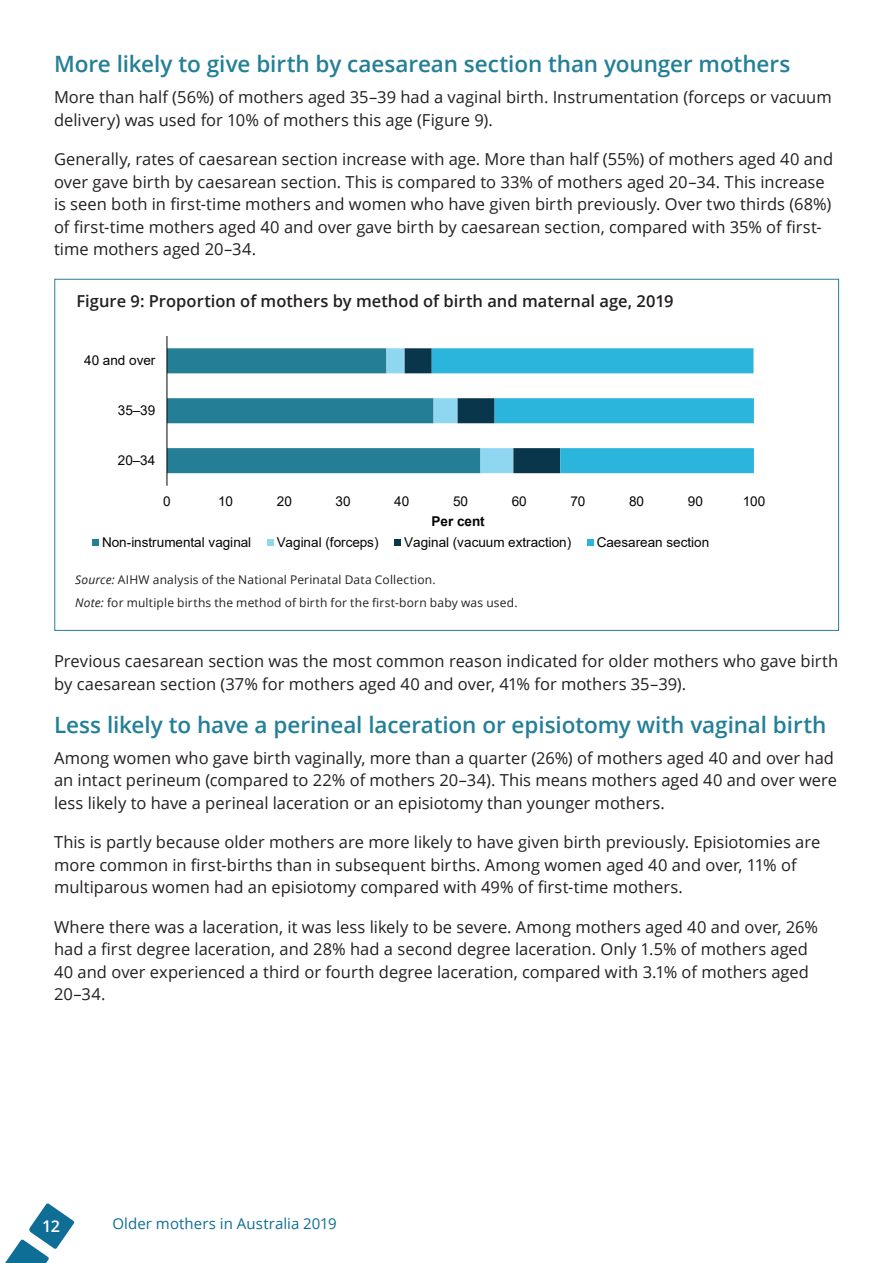
<style>
.page{position:relative;width:893px;height:1263px;background:#fff}
.page>*{position:absolute;margin:0;border:0;box-sizing:border-box;transform-origin:0 0}
.t1{font:600 22.5px "Open Sans";letter-spacing:-.005em;color:#237f97}
.Figure_head{font:16.5px/22.5px "Open Sans";color:#231f20}
.Figure_head-2{font:600 16.5px "Open Sans";color:#231f20}
.t2{font:600 16.2px "Open Sans";color:#fff}
.t3{font:15px "Open Sans";letter-spacing:.005em;color:#0e6e95}
.t4{font:13.5px "Arial";letter-spacing:-.005em;color:#040503}
.t5{font:700 13.5px "Arial";letter-spacing:-.005em;color:#040503}
.Figure_notes_and_sou{font:12px "Open Sans";letter-spacing:.015em;color:#231f20}
.s1{font-style:italic}
</style>
<div class="page">
<svg style="left:5px;top:1203px;width:69px;height:60px"></svg>
<svg style="left:168px;top:348px;width:586px;height:125px"></svg>
<hr style="left:167px;top:336px;width:1px;height:150px;background:#040503">
<div style="left:93px;top:539px;width:6px;height:7px;background:#237e96"></div>
<div style="left:267px;top:539px;width:7px;height:7px;background:#8fd7f1"></div>
<div style="left:395px;top:539px;width:6px;height:7px;background:#0a364c"></div>
<div style="left:587px;top:539px;width:7px;height:7px;background:#2bb5dd"></div>
<h1 class="t1" style="left:54px;top:49px;width:738px">More likely to give birth by caesarean section than younger mothers</h1>
<h1 class="Figure_head" style="left:54px;top:86px;width:779px">More than half (56%) of mothers aged 35–39 had a vaginal birth. Instrumentation (forceps or vacuum delivery) was used for 10% of mothers this age (Figure 9).</h1>
<h1 class="Figure_head" style="left:54px;top:148px;width:781px">Generally, rates of caesarean section increase with age. More than half (55%) of mothers aged 40 and over gave birth by caesarean section. This is compared to 33% of mothers aged 20–34. This increase is seen both in first-time mothers and women who have given birth previously. Over two thirds (68%) of first-time mothers aged 40 and over gave birth by caesarean section, compared with 35% of first&shy;time mothers aged 20–34.</h1>
<p class="Figure_head-2" style="left:76px;top:290px;width:599px">Figure 9: Proportion of mothers by method of birth and maternal age, 2019</p>
<p class="t4" style="left:84px;top:351px;width:73px">40 and over</p>
<p class="t4" style="left:118px;top:401px;width:39px">35–39</p>
<p class="t4" style="left:118px;top:451px;width:39px">20–34</p>
<p class="t4" style="left:163px;top:492px;width:9px">0</p>
<p class="t4" style="left:218px;top:492px;width:17px">10</p>
<p class="t4" style="left:277px;top:492px;width:17px">20</p>
<p class="t4" style="left:336px;top:492px;width:17px">30</p>
<p class="t4" style="left:394px;top:492px;width:17px">40</p>
<p class="t4" style="left:453px;top:492px;width:17px">50</p>
<p class="t4" style="left:512px;top:492px;width:17px">60</p>
<p class="t4" style="left:570px;top:492px;width:17px">70</p>
<p class="t4" style="left:629px;top:492px;width:17px">80</p>
<p class="t4" style="left:688px;top:492px;width:17px">90</p>
<p class="t4" style="left:743px;top:492px;width:24px">100</p>
<p class="t5" style="left:432px;top:512px;width:55px">Per cent</p>
<p class="t4" style="left:102px;top:532px;width:151px">Non-instrumental vaginal</p>
<p class="t4" style="left:277px;top:532px;width:103px">Vaginal (forceps)</p>
<p class="t4" style="left:404px;top:532px;width:169px">Vaginal (vacuum extraction)</p>
<p class="t4" style="left:597px;top:532px;width:114px">Caesarean section</p>
<p class="Figure_notes_and_sou" style="left:75px;top:572px;width:362px"><span class="s1">Source:</span> AIHW analysis of the National Perinatal Data Collection.</p>
<p class="Figure_notes_and_sou" style="left:75px;top:595px;width:444px"><span class="s1">Note:</span> for multiple births the method of birth for the first-born baby was used.</p>
<p class="Figure_head" style="left:54px;top:649px;width:786px">Previous caesarean section was the most common reason indicated for older mothers who gave birth by caesarean section (37% for mothers aged 40 and over, 41% for mothers 35–39).</p>
<h1 class="t1" style="left:54px;top:709px;width:774px">Less likely to have a perineal laceration or episiotomy with vaginal birth</h1>
<h1 class="Figure_head" style="left:54px;top:746px;width:785px">Among women who gave birth vaginally, more than a quarter (26%) of mothers aged 40 and over had an intact perineum (compared to 22% of mothers 20–34). This means mothers aged 40 and over were less likely to have a perineal laceration or an episiotomy than younger mothers.</h1>
<h1 class="Figure_head" style="left:54px;top:830px;width:768px">This is partly because older mothers are more likely to have given birth previously. Episiotomies are more common in first-births than in subsequent births. Among women aged 40 and over, 11% of multiparous women had an episiotomy compared with 49% of first-time mothers.</h1>
<h1 class="Figure_head" style="left:54px;top:915px;width:765px">Where there was a laceration, it was less likely to be severe. Among mothers aged 40 and over, 26% had a first degree laceration, and 28% had a second degree laceration. Only 1.5% of mothers aged 40 and over experienced a third or fourth degree laceration, compared with 3.1% of mothers aged 20–34.</h1>
<p class="t2" style="left:42px;top:1215px;width:19px">12</p>
<p class="t3" style="left:112px;top:1213px;width:226px">Older mothers in Australia 2019</p>
</div>
